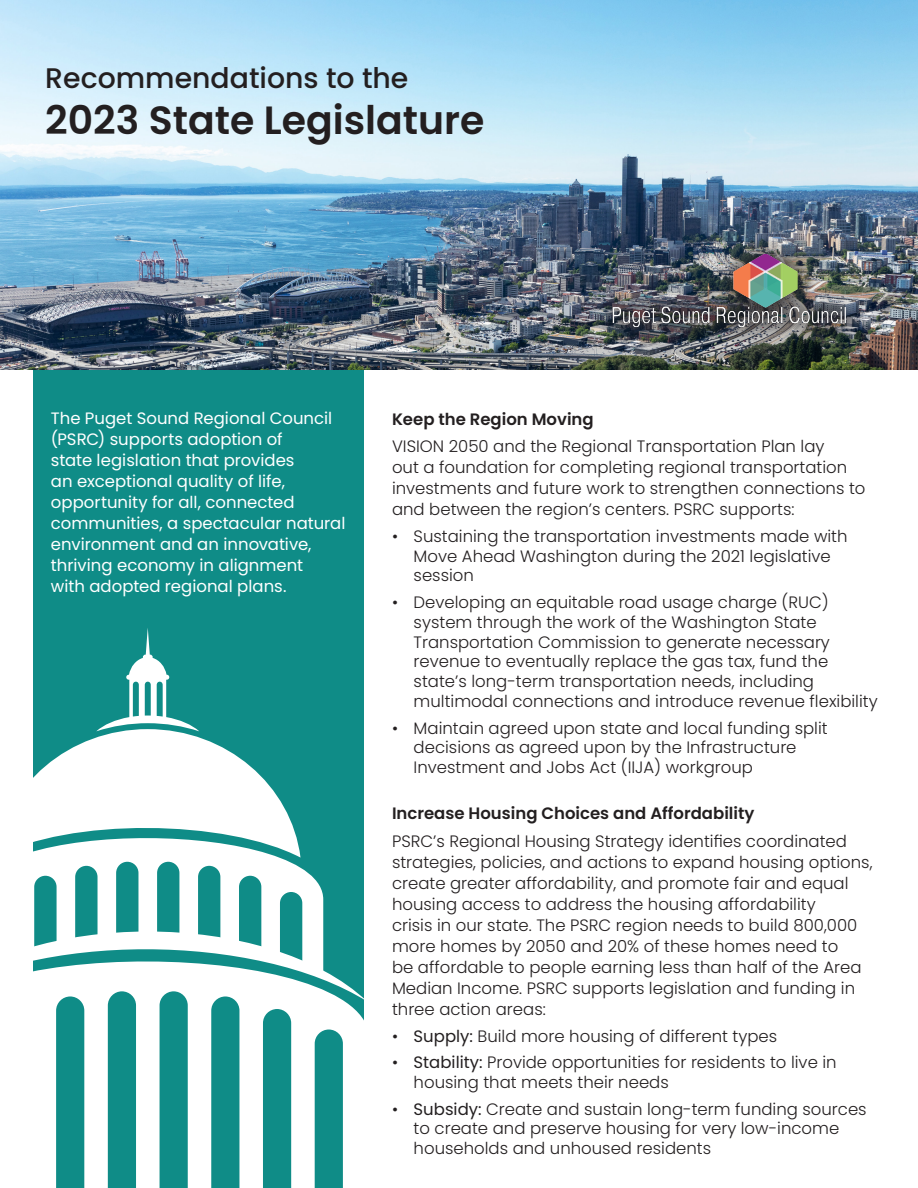
<style>
.page{position:relative;width:918px;height:1188px;background:#fff}
.page>*{position:absolute;margin:0;border:0;box-sizing:border-box;transform-origin:0 0}
.t1{font:600 39.3px "Poppins";color:#231f20}
.t2{font:500 28.35px "Poppins";color:#231f20}
.Body{font:300 16.5px/19.8px "Poppins";color:#231f20}
.t3{font:16.5px/21px "Poppins";color:#fff}
.t4{font:600 16.5px "Poppins";color:#231f20}
.s1{font-weight:400}
</style>
<div class="page">
<div style="left:33px;top:359px;width:330px;height:829px;background:#0f8c87"></div>
<svg style="left:33px;top:1001px;width:331px;height:187px"></svg>
<svg style="left:33px;top:858px;width:290px;height:50px;fill:#fff"></svg>
<svg style="left:33px;top:628px;width:268px;height:230px"></svg>
<svg style="left:33px;top:908px;width:331px;height:93px"></svg>
<img style="left:0;top:0;width:918px;height:369px">
<img style="left:591px;top:233px;width:277px;height:115px">
<img style="left:605px;top:254px;width:256px;height:87px">
<p class="t2" style="left:45px;top:62px;width:365px">Recommendations to the</p>
<p class="t1" style="left:45px;top:97px;width:441px">2023 State Legislature</p>
<p class="t3" style="left:51px;top:407px;width:296px">The Puget Sound Regional Council (PSRC) supports adoption of<br>state legislation that provides<br>an exceptional quality of life, opportunity for all, connected communities, a spectacular natural environment and an innovative, thriving economy in alignment</p>
<p class="t3" style="left:51px;top:575px;width:237px">with adopted regional plans.</p>
<p class="t4" style="left:392px;top:409px;width:203px">Keep the Region Moving</p>
<p class="Body" style="left:392px;top:436px;width:475px;line-height:21px">VISION 2050 and the Regional Transportation Plan lay<br>out a foundation for completing regional transportation investments and future work to strengthen connections to and between the region’s centers. PSRC supports:</p>
<p class="Body" style="left:414px;top:526px;width:435px;text-indent:-22px">• Sustaining the transportation investments made with<br>Move Ahead Washington during the 2021 legislative session</p>
<p class="Body" style="left:414px;top:592px;width:466px;text-indent:-22px">• Developing an equitable road usage charge (RUC) system through the work of the Washington State Transportation Commission to generate necessary revenue to eventually replace the gas tax, fund the state’s long-term transportation needs, including multimodal connections and introduce revenue flexibility</p>
<p class="Body" style="left:414px;top:718px;width:416px;text-indent:-22px">• Maintain agreed upon state and local funding split decisions as agreed upon by the Infrastructure<br>Investment and Jobs Act (IIJA) workgroup</p>
<h2 class="t4" style="left:392px;top:804px;width:364px">Increase Housing Choices and Affordability</h2>
<p class="Body" style="left:392px;top:831px;width:482px;line-height:21px">PSRC’s Regional Housing Strategy identifies coordinated strategies, policies, and actions to expand housing options, create greater affordability, and promote fair and equal housing access to address the housing affordability<br>crisis in our state. The PSRC region needs to build 800,000 more homes by 2050 and 20% of these homes need to<br>be affordable to people earning less than half of the Area Median Income. PSRC supports legislation and funding in three action areas:</p>
<p class="Body" style="left:392px;top:1026px;width:387px">• <span class="s1">Supply:</span> Build more housing of different types</p>
<p class="Body" style="left:414px;top:1053px;width:425px;text-indent:-22px">• <span class="s1">Stability:</span> Provide opportunities for residents to live in housing that meets their needs</p>
<p class="Body" style="left:414px;top:1099px;width:455px;text-indent:-22px">• <span class="s1">Subsidy:</span> Create and sustain long-term funding sources to create and preserve housing for very low-income households and unhoused residents</p>
</div>
